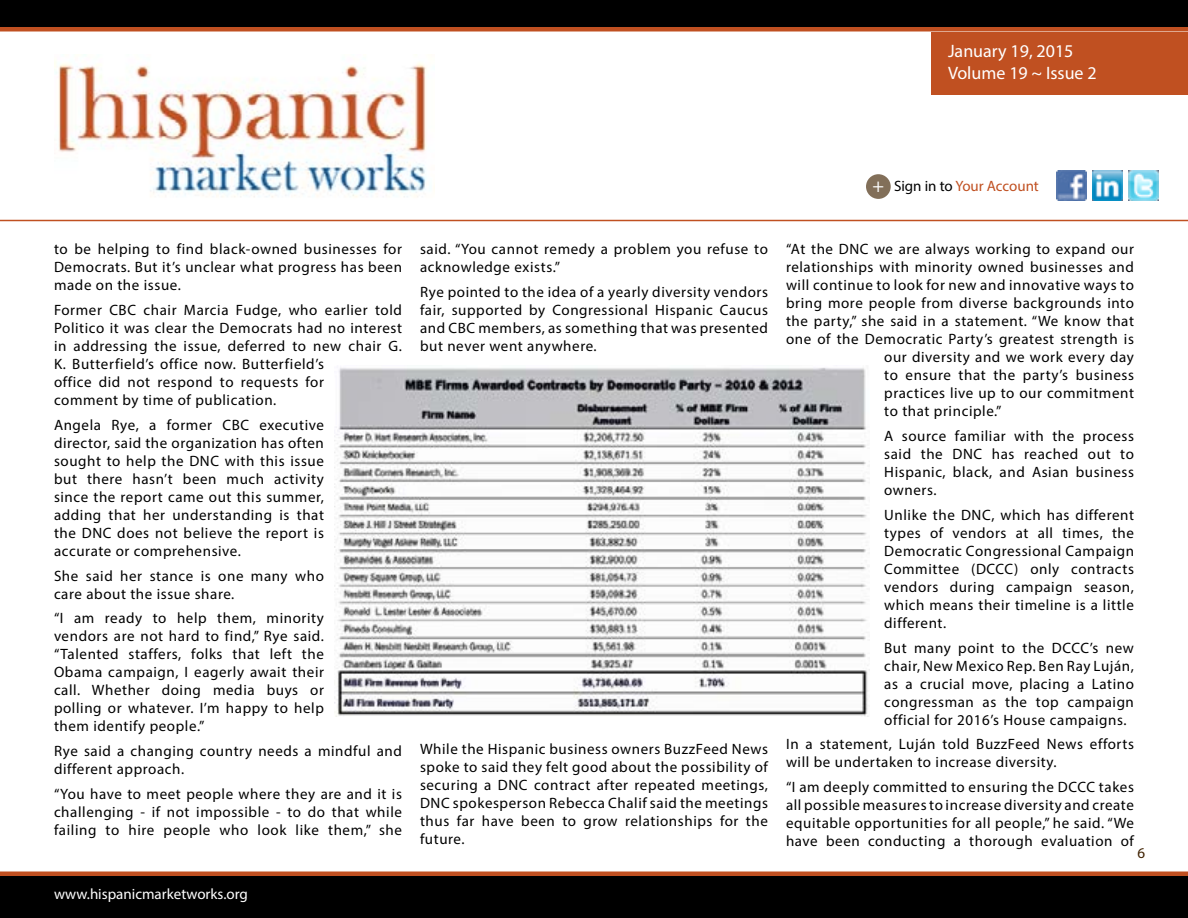
<style>
.page{position:relative;width:1188px;height:918px;background:#fff}
.page>*{position:absolute;margin:0;border:0;box-sizing:border-box;transform-origin:0 0}
.t1{font:18px/21.6px "Myriad Pro";color:#fff}
.t2{font:15px/18px "Myriad Pro";letter-spacing:.04em;color:#000;text-align:justify}
.t3{font:15px "Myriad Pro";color:#fff}
.t4{font:15px "Myriad Pro";color:#c05021}
.t5{font:15px "Myriad Pro";color:#3f2100}
.s1{font-size:19.5px;color:#fff}
.s2{color:#000}
</style>
<div class="page">
<div style="left:0;top:874px;width:1188px;height:44px;background:#000"></div>
<hr style="left:0;top:872px;width:1188px;height:4px;background:#c05021">
<div style="left:0;top:27px;width:1188px;height:5px;background:#c05021"></div>
<div style="left:932px;top:32px;width:256px;height:62px;background:#c05021"></div>
<img style="left:1057px;top:170px;width:30px;height:30px">
<img style="left:1129px;top:170px;width:30px;height:30px">
<img style="left:1093px;top:170px;width:30px;height:30px">
<div style="left:866px;top:174px;width:25px;height:25px;background:#826f59;border-radius:50%"></div>
<div style="left:0;top:0;width:1188px;height:27px;background:#000"></div>
<hr style="left:0;top:220px;width:1188px;height:1px;background:#c05021">
<img style="left:54px;top:54px;width:381px;height:144px">
<img style="left:334px;top:367px;width:536px;height:350px">
<p class="t1" style="left:948px;top:40px;width:150px">January 19, 2015<br>Volume 19 ~ Issue 2</p>
<p class="t4" style="left:872px;top:177px;width:168px"><span class="s1">+</span> <span class="s2">Sign in to</span> Your Account</p>
<p class="t2" style="left:54px;top:240px;width:350px">to be helping to find black-owned businesses for Democrats. But it’s unclear what progress has been made on the issue.</p>
<p class="t2" style="left:54px;top:301px;width:350px;text-align:left">Former CBC chair Marcia Fudge, who earlier told Politico it was clear the Democrats had no interest in addressing the issue, deferred to new chair G.<br>K. Butterfield’s office now. Butterfield’s<br>office did not respond to requests for<br>comment by time of publication.</p>
<p class="t2" style="left:54px;top:415px;width:272px">Angela Rye, a former CBC executive director, said the organization has often sought to help the DNC with this issue but there hasn’t been much activity since the report came out this summer, adding that her understanding is that the DNC does not believe the report is accurate or comprehensive.</p>
<p class="t2" style="left:54px;top:566px;width:271px">She said her stance is one many who care about the issue share.</p>
<p class="t2" style="left:54px;top:609px;width:272px">“I am ready to help them, minority vendors are not hard to find,” Rye said. “Talented staffers, folks that left the Obama campaign, I eagerly await their call. Whether doing media buys or polling or whatever. I’m happy to help them identify people.”</p>
<p class="t2" style="left:54px;top:742px;width:349px">Rye said a changing country needs a mindful and different approach.</p>
<p class="t2" style="left:54px;top:784px;width:350px">“You have to meet people where they are and it is challenging - if not impossible - to do that while failing to hire people who look like them,” she</p>
<p class="t3" style="left:54px;top:884px;width:195px">www.hispanicmarketworks.org</p>
<p class="t2" style="left:420px;top:240px;width:349px">said. “You cannot remedy a problem you refuse to acknowledge exists.”</p>
<p class="t2" style="left:420px;top:283px;width:350px">Rye pointed to the idea of a yearly diversity vendors fair, supported by Congressional Hispanic Caucus and CBC members, as something that was presented but never went anywhere.</p>
<p class="t2" style="left:420px;top:739px;width:350px">While the Hispanic business owners BuzzFeed News spoke to said they felt good about the possibility of securing a DNC contract after repeated meetings, DNC spokesperson Rebecca Chalif said the meetings thus far have been to grow relationships for the future.</p>
<p class="t2" style="left:786px;top:240px;width:349px">“At the DNC we are always working to expand our</p>
<p class="t2" style="left:786px;top:258px;width:349px">relationships with minority owned businesses and</p>
<p class="t2" style="left:786px;top:276px;width:349px">will continue to look for new and innovative ways to</p>
<p class="t2" style="left:786px;top:294px;width:350px">bring more people from diverse backgrounds into</p>
<p class="t2" style="left:786px;top:312px;width:350px">the party,” she said in a statement. “We know that</p>
<p class="t2" style="left:786px;top:330px;width:349px">one of the Democratic Party’s greatest strength is</p>
<p class="t2" style="left:884px;top:348px;width:251px">our diversity and we work every day</p>
<p class="t2" style="left:884px;top:366px;width:251px">to ensure that the party’s business</p>
<p class="t2" style="left:884px;top:384px;width:251px">practices live up to our commitment</p>
<p class="t2" style="left:884px;top:402px;width:119px">to that principle.”</p>
<p class="t2" style="left:884px;top:427px;width:251px">A source familiar with the process said the DNC has reached out to Hispanic, black, and Asian business owners.</p>
<p class="t2" style="left:884px;top:505px;width:251px">Unlike the DNC, which has different types of vendors at all times, the Democratic Congressional Campaign Committee (DCCC) only contracts vendors during campaign season, which means their timeline is a little different.</p>
<p class="t2" style="left:884px;top:638px;width:251px">But many point to the DCCC’s new chair, New Mexico Rep. Ben Ray Luján, as a crucial move, placing a Latino congressman as the top campaign official for 2016’s House campaigns.</p>
<p class="t2" style="left:786px;top:735px;width:350px">In a statement, Luján told BuzzFeed News efforts will be undertaken to increase diversity.</p>
<p class="t2" style="left:786px;top:778px;width:350px">“I am deeply committed to ensuring the DCCC takes all possible measures to increase diversity and create equitable opportunities for all people,” he said. “We have been conducting a thorough evaluation of</p>
<p class="t5" style="left:1137px;top:844px;width:9px">6</p>
</div>
